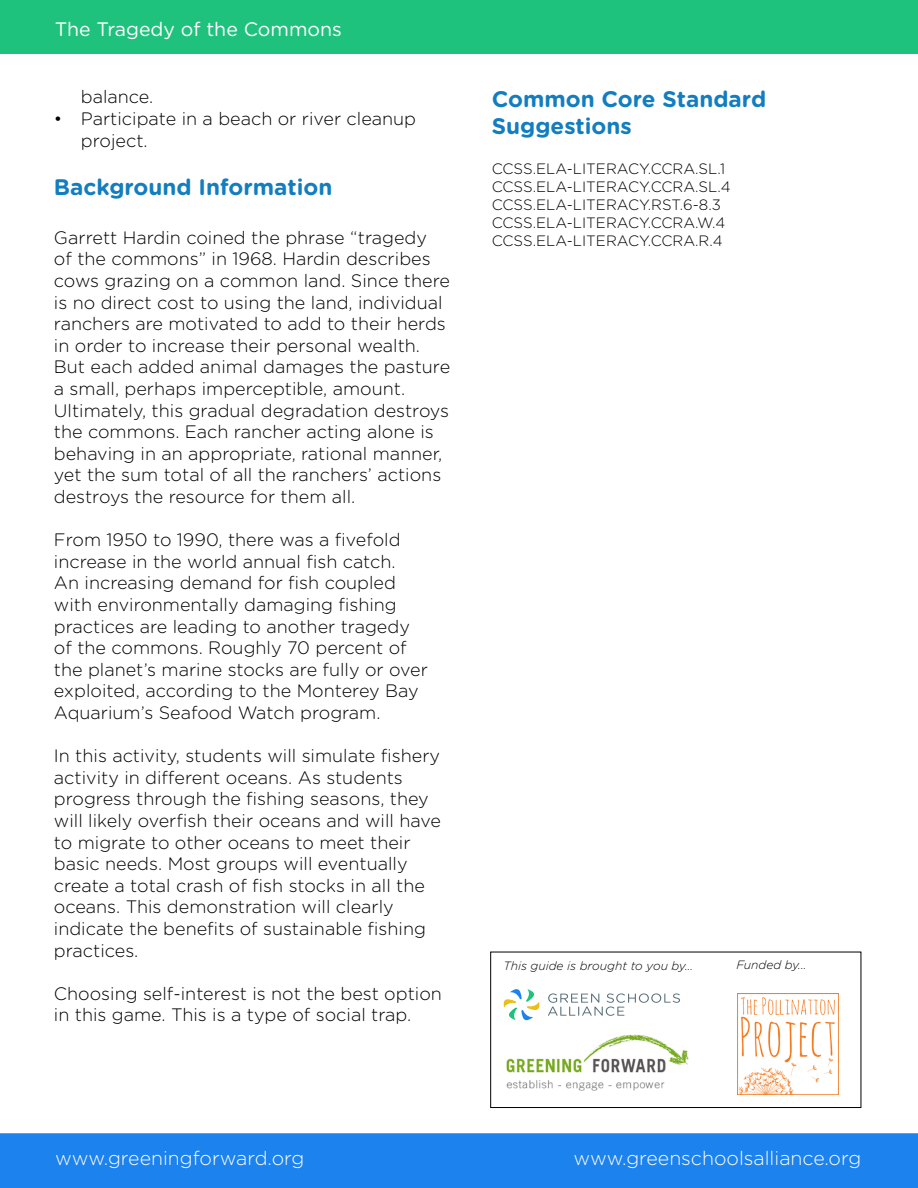
<style>
.page{position:relative;width:918px;height:1188px;background:#fff}
.page>*{position:absolute;margin:0;border:0;box-sizing:border-box;transform-origin:0 0}
.t1{font:700 22.5px/27px "Gotham Rounded";color:#127dc0}
.t2{font:300 19.5px "Gotham Rounded";color:#fff}
.t3{font:19.5px "Gotham Rounded";color:#fff}
.t4{font:300 18px/21.6px "Gotham Rounded";color:#000}
.t5{font:300 15px/18px "Gotham Rounded";color:#000}
.t6{font:italic 300 12px "Gotham Rounded";color:#000}
</style>
<div class="page">
<div style="left:0;top:0;width:918px;height:54px;background:#1fc27d"></div>
<div style="left:0;top:1133px;width:918px;height:55px;background:#1c82ed"></div>
<div style="left:490px;top:952px;width:371px;height:156px;border:1px solid #000"></div>
<img style="left:506px;top:1034px;width:183px;height:57px">
<svg style="left:548px;top:993px;width:132px;height:23px"></svg>
<svg style="left:504px;top:989px;width:35px;height:32px"></svg>
<img style="left:738px;top:994px;width:101px;height:101px">
<p class="t3" style="left:55px;top:16px;width:289px">The Tragedy of the Commons</p>
<p class="t4" style="left:81px;top:86px;width:74px">balance.</p>
<p class="t4" style="left:81px;top:107px;width:337px;text-indent:-27px">• Participate in a beach or river cleanup project.</p>
<p class="t1" style="left:54px;top:173px;width:280px">Background Information</p>
<p class="t4" style="left:54px;top:226px;width:398px">Garrett Hardin coined the phrase “tragedy<br>of the commons” in 1968. Hardin describes cows grazing on a common land. Since there is no direct cost to using the land, individual ranchers are motivated to add to their herds in order to increase their personal wealth.<br>But each added animal damages the pasture a small, perhaps imperceptible, amount.<br>Ultimately, this gradual degradation destroys the commons. Each rancher acting alone is behaving in an appropriate, rational manner, yet the sum total of all the ranchers’ actions destroys the resource for them all.</p>
<p class="t4" style="left:54px;top:528px;width:375px">From 1950 to 1990, there was a fivefold increase in the world annual fish catch.<br>An increasing demand for fish coupled with environmentally damaging fishing practices are leading to another tragedy of the commons. Roughly 70 percent of the planet’s marine stocks are fully or over exploited, according to the Monterey Bay Aquarium’s Seafood Watch program.</p>
<p class="t4" style="left:54px;top:744px;width:388px">In this activity, students will simulate fishery activity in different oceans. As students progress through the fishing seasons, they will likely overfish their oceans and will have to migrate to other oceans to meet their basic needs. Most groups will eventually create a total crash of fish stocks in all the oceans. This demonstration will clearly indicate the benefits of sustainable fishing practices.</p>
<p class="t4" style="left:54px;top:982px;width:390px">Choosing self-interest is not the best option in this game. This is a type of social trap.</p>
<p class="t1" style="left:492px;top:85px;width:276px">Common Core Standard<br>Suggestions</p>
<p class="t5" style="left:492px;top:159px;width:241px">CCSS.ELA-LITERACY.CCRA.SL.1<br>CCSS.ELA-LITERACY.CCRA.SL.4<br>CCSS.ELA-LITERACY.RST.6-8.3<br>CCSS.ELA-LITERACY.CCRA.W.4<br>CCSS.ELA-LITERACY.CCRA.R.4</p>
<p class="t6" style="left:504px;top:958px;width:191px">This guide is brought to you by...</p>
<p class="t6" style="left:736px;top:957px;width:72px">Funded by...</p>
<p class="t2" style="left:55px;top:1145px;width:251px">www.greeningforward.org</p>
<p class="t2" style="left:573px;top:1145px;width:289px">www.greenschoolsalliance.org</p>
</div>
